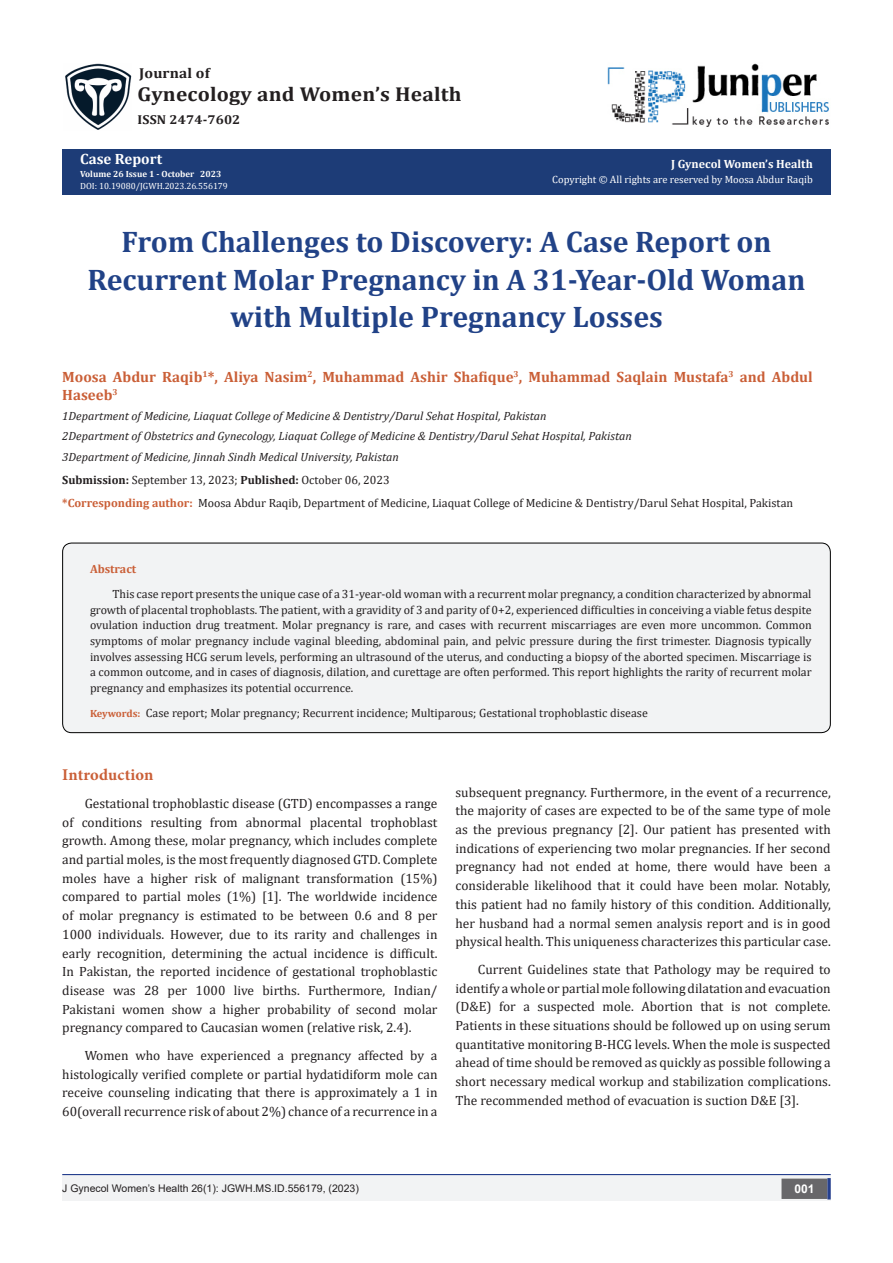
<style>
.page{position:relative;width:893px;height:1263px;background:#fff}
.page>*{position:absolute;margin:0;border:0;box-sizing:border-box;transform-origin:0 0}
.t1{font:700 29.85px/37.3px "Cambria";color:#214287;text-align:center}
.t2{font:700 20.1px "Cambria";letter-spacing:.01em;color:#231f20;scale:1.06 1}
.t3{font:700 16.5px "Minion Pro";letter-spacing:.005em;color:#ca5f37}
.t4{font:700 15px/18px "Cambria";color:#ca5f37}
.t5{font:700 15px "Cambria";color:#fff}
.t6{font:700 14.4px "Cambria";letter-spacing:.01em;color:#231f20;scale:1.06 1}
.t7{font:13.5px/18.8px "Cambria";color:#231f20;text-align:justify}
.t8{font:700 12.9px "Cambria";letter-spacing:.01em;color:#231f20;scale:1.06 1}
.List_Paragraph{font:12px/15.8px "Cambria";color:#231f20;text-align:justify}
.t9{font:italic 12px "Cambria";color:#231f20}
.t10{font:700 12px "Cambria";color:#fffefc}
.List_Paragraph-2{font:700 12px "Cambria";color:#ca5f37}
.t11{font:700 12px "Arial";color:#fff}
.t12{font:10.5px "Arial";color:#231f20}
.t13{font:10.5px "Cambria";color:#fff}
.t14{font:9px "Cambria";color:#fff}
.t15{font:700 9px "Cambria";color:#fffefc}
.s1{font-weight:700}
.s2{font-weight:700;color:#ca5f37}
.s3{font-weight:700;font-size:10.5px;color:#ca5f37}
</style>
<div class="page">
<div style="left:62px;top:150px;width:769px;height:45px;background:#1d3c77"></div>
<div style="left:62px;top:1175px;width:441px;height:26px;background:#f2f3f4"></div>
<div style="left:503px;top:1175px;width:328px;height:26px;background:#f2f3f4"></div>
<div style="left:782px;top:1179px;width:45px;height:19px;background:#68676a"></div>
<div style="left:781px;top:1178px;width:46px;height:21px;border:2px solid #68676a"></div>
<svg style="left:827px;top:1178px;width:4px;height:21px"></svg>
<img style="left:65px;top:63px;width:66px;height:67px">
<img style="left:607px;top:63px;width:222px;height:64px">
<hr style="left:62px;top:1174px;width:769px;height:1px;background:#253f8e">
<div style="left:63px;top:543px;width:767px;height:190px;background:#f2f3f4;border-radius:9px"></div>
<div style="left:62px;top:543px;width:769px;height:190px;border:1px solid #000;border-radius:9px"></div>
<p class="t6" style="left:139px;top:63px;width:68px">Journal of</p>
<p class="t2" style="left:138px;top:80px;width:307px">Gynecology and Women’s Health</p>
<p class="t8" style="left:138px;top:110px;width:98px">ISSN 2474-7602</p>
<p class="t5" style="left:80px;top:149px;width:83px">Case Report</p>
<p class="t15" style="left:80px;top:167px;width:143px">Volume 26 Issue 1 - October 2023</p>
<p class="t14" style="left:80px;top:181px;width:149px">DOI: 10.19080/JGWH.2023.26.556179</p>
<p class="t10" style="left:671px;top:155px;width:143px">J Gynecol Women’s Health</p>
<p class="t13" style="left:552px;top:174px;width:262px">Copyright © All rights are reserved by Moosa Abdur Raqib</p>
<p class="t1" style="left:87px;top:222px;width:719px">From Challenges to Discovery: A Case Report on<br>Recurrent Molar Pregnancy in A 31-Year-Old Woman with Multiple Pregnancy Losses</p>
<p class="t4" style="left:62px;top:367px;width:752px">Moosa Abdur Raqib<sup>1</sup>*, Aliya Nasim<sup>2</sup>, Muhammad Ashir Shafique<sup>3</sup>, Muhammad Saqlain Mustafa<sup>3</sup> and Abdul<br>Haseeb<sup>3</sup></p>
<p class="t9" style="left:62px;top:407px;width:486px">1Department of Medicine, Liaquat College of Medicine &amp; Dentistry/Darul Sehat Hospital, Pakistan</p>
<p class="t9" style="left:62px;top:428px;width:571px">2Department of Obstetrics and Gynecology, Liaquat College of Medicine &amp; Dentistry/Darul Sehat Hospital, Pakistan</p>
<p class="t9" style="left:62px;top:448px;width:338px">3Department of Medicine, Jinnah Sindh Medical University, Pakistan</p>
<p class="List_Paragraph" style="left:62px;top:472px;width:329px"><span class="s1">Submission:</span> September 13, 2023; <span class="s1">Published:</span> October 06, 2023</p>
<p class="List_Paragraph" style="left:62px;top:495px;width:732px"><span class="s2">*Corresponding author:</span> Moosa Abdur Raqib, Department of Medicine, Liaquat College of Medicine &amp; Dentistry/Darul Sehat Hospital, Pakistan</p>
<p class="List_Paragraph-2" style="left:90px;top:561px;width:48px">Abstract</p>
<p class="List_Paragraph" style="left:90px;top:586px;width:723px;text-indent:22px">This case report presents the unique case of a 31-year-old woman with a recurrent molar pregnancy, a condition characterized by abnormal growth of placental trophoblasts. The patient, with a gravidity of 3 and parity of 0+2, experienced difficulties in conceiving a viable fetus despite ovulation induction drug treatment. Molar pregnancy is rare, and cases with recurrent miscarriages are even more uncommon. Common symptoms of molar pregnancy include vaginal bleeding, abdominal pain, and pelvic pressure during the first trimester. Diagnosis typically involves assessing HCG serum levels, performing an ultrasound of the uterus, and conducting a biopsy of the aborted specimen. Miscarriage is a common outcome, and in cases of diagnosis, dilation, and curettage are often performed. This report highlights the rarity of recurrent molar pregnancy and emphasizes its potential occurrence.</p>
<p class="List_Paragraph" style="left:90px;top:705px;width:559px"><span class="s3">Keywords:</span> Case report; Molar pregnancy; Recurrent incidence; Multiparous; Gestational trophoblastic disease</p>
<p class="t3" style="left:62px;top:763px;width:93px">Introduction</p>
<p class="t7" style="left:62px;top:794px;width:377px;text-indent:22px">Gestational trophoblastic disease (GTD) encompasses a range of conditions resulting from abnormal placental trophoblast growth. Among these, molar pregnancy, which includes complete and partial moles, is the most frequently diagnosed GTD. Complete moles have a higher risk of malignant transformation (15%) compared to partial moles (1%) [1]. The worldwide incidence of molar pregnancy is estimated to be between 0.6 and 8 per 1000 individuals. However, due to its rarity and challenges in early recognition, determining the actual incidence is difficult.<br>In Pakistan, the reported incidence of gestational trophoblastic disease was 28 per 1000 live births. Furthermore, Indian/ Pakistani women show a higher probability of second molar pregnancy compared to Caucasian women (relative risk, 2.4).</p>
<p class="t7" style="left:62px;top:1046px;width:377px;text-indent:22px">Women who have experienced a pregnancy affected by a histologically verified complete or partial hydatidiform mole can receive counseling indicating that there is approximately a 1 in 60(overall recurrence risk of about 2%) chance of a recurrence in a</p>
<p class="t7" style="left:455px;top:783px;width:377px">subsequent pregnancy. Furthermore, in the event of a recurrence, the majority of cases are expected to be of the same type of mole as the previous pregnancy [2]. Our patient has presented with indications of experiencing two molar pregnancies. If her second pregnancy had not ended at home, there would have been a considerable likelihood that it could have been molar. Notably, this patient had no family history of this condition. Additionally, her husband had a normal semen analysis report and is in good physical health. This uniqueness characterizes this particular case.</p>
<p class="t7" style="left:455px;top:960px;width:377px;text-indent:22px">Current Guidelines state that Pathology may be required to identify a whole or partial mole following dilatation and evacuation (D&amp;E) for a suspected mole. Abortion that is not complete.<br>Patients in these situations should be followed up on using serum quantitative monitoring B-HCG levels. When the mole is suspected ahead of time should be removed as quickly as possible following a short necessary medical workup and stabilization complications.<br>The recommended method of evacuation is suction D&amp;E [3].</p>
<p class="t12" style="left:62px;top:1181px;width:298px">J Gynecol Women’s Health 26(1): JGWH.MS.ID.556179, (2023)</p>
<p class="t11" style="left:794px;top:1180px;width:22px">001</p>
</div>
